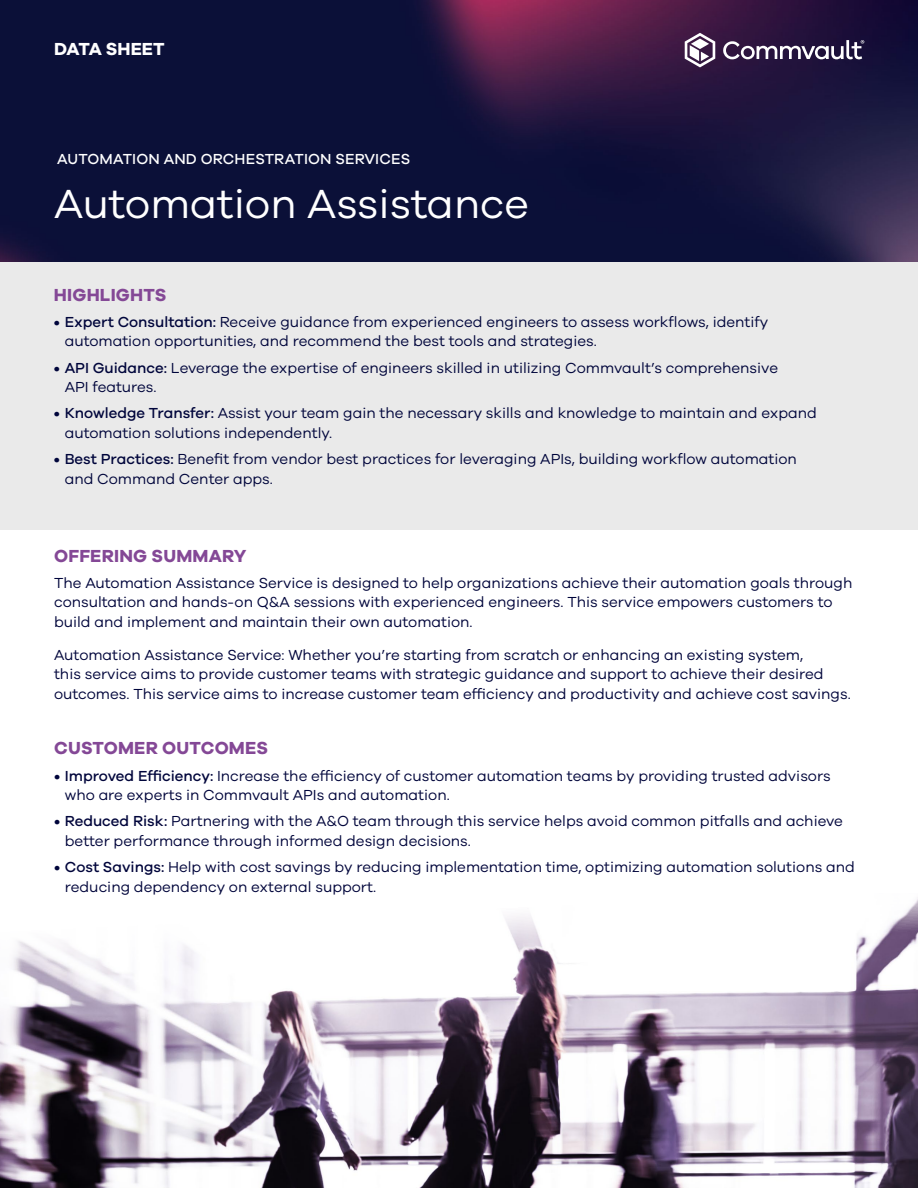
<style>
.page{position:relative;width:918px;height:1188px;background:#fff}
.page>*{position:absolute;margin:0;border:0;box-sizing:border-box;transform-origin:0 0}
.t1{font:42px "Galano Grotesque";color:#fff}
.t2{font:700 18px "Galano Grotesque";letter-spacing:.01em;color:#844896}
.t3{font:700 18px "Galano Grotesque";color:#fff}
.t4{font:15px/19.5px "Galano Grotesque";color:#00053b}
.t5{font:500 15px "Galano Grotesque";letter-spacing:.01em;color:#fff}
.s1{font-weight:500}
</style>
<div class="page">
<img style="left:0;top:0;width:918px;height:262px">
<svg style="left:685px;top:33px;width:30px;height:34px"></svg>
<svg style="left:723px;top:40px;width:141px;height:19px"></svg>
<div style="left:0;top:262px;width:918px;height:268px;background:#eaeaea"></div>
<img style="left:0;top:898px;width:918px;height:290px">
<p class="t3" style="left:54px;top:38px;width:112px">DATA SHEET</p>
<p class="t5" style="left:57px;top:150px;width:355px">AUTOMATION AND ORCHESTRATION SERVICES</p>
<h1 class="t1" style="left:54px;top:178px;width:476px">Automation Assistance</h1>
<p class="t2" style="left:54px;top:283px;width:114px">HIGHLIGHTS</p>
<p class="t4" style="left:65px;top:312px;width:705px;text-indent:-11px"><span class="s1">• Expert Consultation:</span> Receive guidance from experienced engineers to assess workflows, identify automation opportunities, and recommend the best tools and strategies.</p>
<p class="t4" style="left:65px;top:357px;width:715px;text-indent:-11px"><span class="s1">• API Guidance:</span> Leverage the expertise of engineers skilled in utilizing Commvault’s comprehensive<br>API features.</p>
<p class="t4" style="left:65px;top:403px;width:754px;text-indent:-11px"><span class="s1">• Knowledge Transfer:</span> Assist your team gain the necessary skills and knowledge to maintain and expand automation solutions independently.</p>
<p class="t4" style="left:65px;top:449px;width:734px;text-indent:-11px"><span class="s1">• Best Practices:</span> Benefit from vendor best practices for leveraging APIs, building workflow automation and Command Center apps.</p>
<p class="t2" style="left:54px;top:544px;width:194px">OFFERING SUMMARY</p>
<p class="t4" style="left:54px;top:573px;width:800px">The Automation Assistance Service is designed to help organizations achieve their automation goals through consultation and hands-on Q&amp;A sessions with experienced engineers. This service empowers customers to build and implement and maintain their own automation.</p>
<p class="t4" style="left:54px;top:645px;width:798px">Automation Assistance Service: Whether you’re starting from scratch or enhancing an existing system,<br>this service aims to provide customer teams with strategic guidance and support to achieve their desired outcomes. This service aims to increase customer team efficiency and productivity and achieve cost savings.</p>
<p class="t2" style="left:54px;top:737px;width:216px">CUSTOMER OUTCOMES</p>
<p class="t4" style="left:65px;top:765px;width:767px;text-indent:-11px"><span class="s1">• Improved Efficiency:</span> Increase the efficiency of customer automation teams by providing trusted advisors who are experts in Commvault APIs and automation.</p>
<p class="t4" style="left:65px;top:811px;width:780px;text-indent:-11px"><span class="s1">• Reduced Risk:</span> Partnering with the A&amp;O team through this service helps avoid common pitfalls and achieve better performance through informed design decisions.</p>
<p class="t4" style="left:65px;top:857px;width:791px;text-indent:-11px"><span class="s1">• Cost Savings:</span> Help with cost savings by reducing implementation time, optimizing automation solutions and reducing dependency on external support.</p>
</div>
